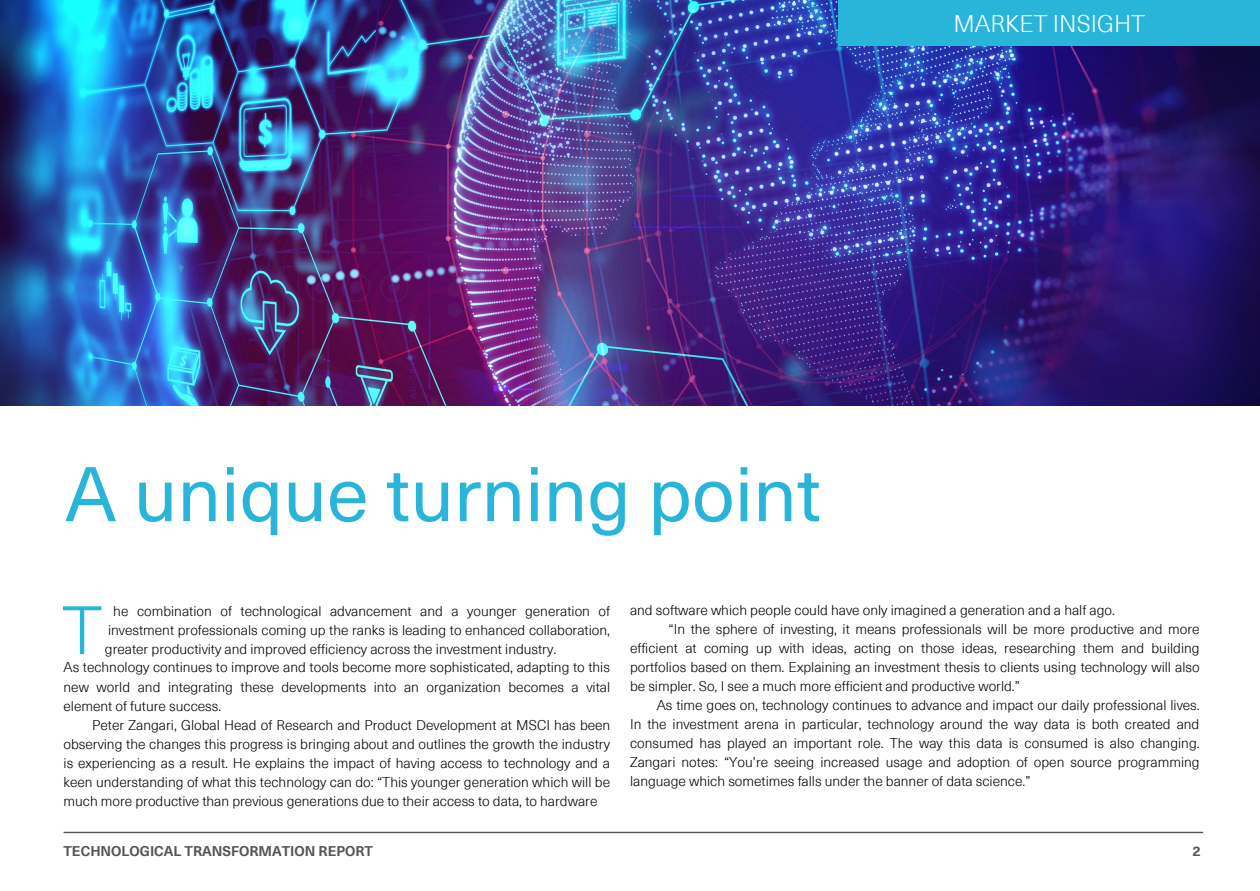
<style>
.page{position:relative;width:1260px;height:891px;background:#fff}
.page>*{position:absolute;margin:0;border:0;box-sizing:border-box;transform-origin:0 0}
.t1{font:75.86px "Neue Haas Unica W06";color:#29b5da}
.t2{font:300 67.11px "Neue Haas Unica W06";color:#29b5da}
.t3{font:300 23.45px "Neue Haas Unica W06";color:#fff}
.t4{font:300 13.74px/19.1px "Neue Haas Unica W06";color:#000;text-align:justify}
.t5{font:700 13.74px "Neue Haas Unica W06";color:#545454}
</style>
<div class="page">
<img style="left:0;top:0;width:1260px;height:405px">
<div style="left:839px;top:0;width:421px;height:46px;background:#29b5da"></div>
<svg style="left:64px;top:831px;width:1139px;height:2px;background:#979797"></svg>
<h3 class="t3" style="left:953px;top:4px;width:193px">MARKET INSIGHT</h3>
<h1 class="t1" style="left:65px;top:432px;width:758px">A unique turning point</h1>
<h2 class="t2" style="left:62px;top:576px;width:41px">T</h2>
<p class="t4" style="left:105px;top:601px;width:507px;text-indent:8px">he combination of technological advancement and a younger generation of investment professionals coming up the ranks is leading to enhanced collaboration, greater productivity and improved efficiency across the investment industry.</p>
<p class="t4" style="left:64px;top:657px;width:548px">As technology continues to improve and tools become more sophisticated, adapting to this new world and integrating these developments into an organization becomes a vital element of future success.</p>
<p class="t4" style="left:64px;top:714px;width:548px;text-indent:29px">Peter Zangari, Global Head of Research and Product Development at MSCI has been observing the changes this progress is bringing about and outlines the growth the industry is experiencing as a result. He explains the impact of having access to technology and a keen understanding of what this technology can do: “This younger generation which will be much more productive than previous generations due to their access to data, to hardware</p>
<p class="t4" style="left:630px;top:599px;width:486px">and software which people could have only imagined a generation and a half ago.</p>
<p class="t4" style="left:669px;top:618px;width:533px">“In the sphere of investing, it means professionals will be more productive and more</p>
<p class="t4" style="left:630px;top:637px;width:571px">efficient at coming up with ideas, acting on those ideas, researching them and building</p>
<p class="t4" style="left:630px;top:656px;width:571px">portfolios based on them. Explaining an investment thesis to clients using technology will also</p>
<p class="t4" style="left:630px;top:675px;width:392px">be simpler. So, I see a much more efficient and productive world.”</p>
<p class="t4" style="left:657px;top:694px;width:545px">As time goes on, technology continues to advance and impact our daily professional lives.</p>
<p class="t4" style="left:630px;top:713px;width:571px">In the investment arena in particular, technology around the way data is both created and</p>
<p class="t4" style="left:630px;top:732px;width:571px">consumed has played an important role. The way this data is consumed is also changing.</p>
<p class="t4" style="left:630px;top:751px;width:571px">Zangari notes: “You’re seeing increased usage and adoption of open source programming</p>
<p class="t4" style="left:630px;top:771px;width:402px">language which sometimes falls under the banner of data science.”</p>
<p class="t5" style="left:64px;top:840px;width:311px">TECHNOLOGICAL TRANSFORMATION REPORT</p>
<p class="t5" style="left:1192px;top:840px;width:10px">2</p>
</div>
